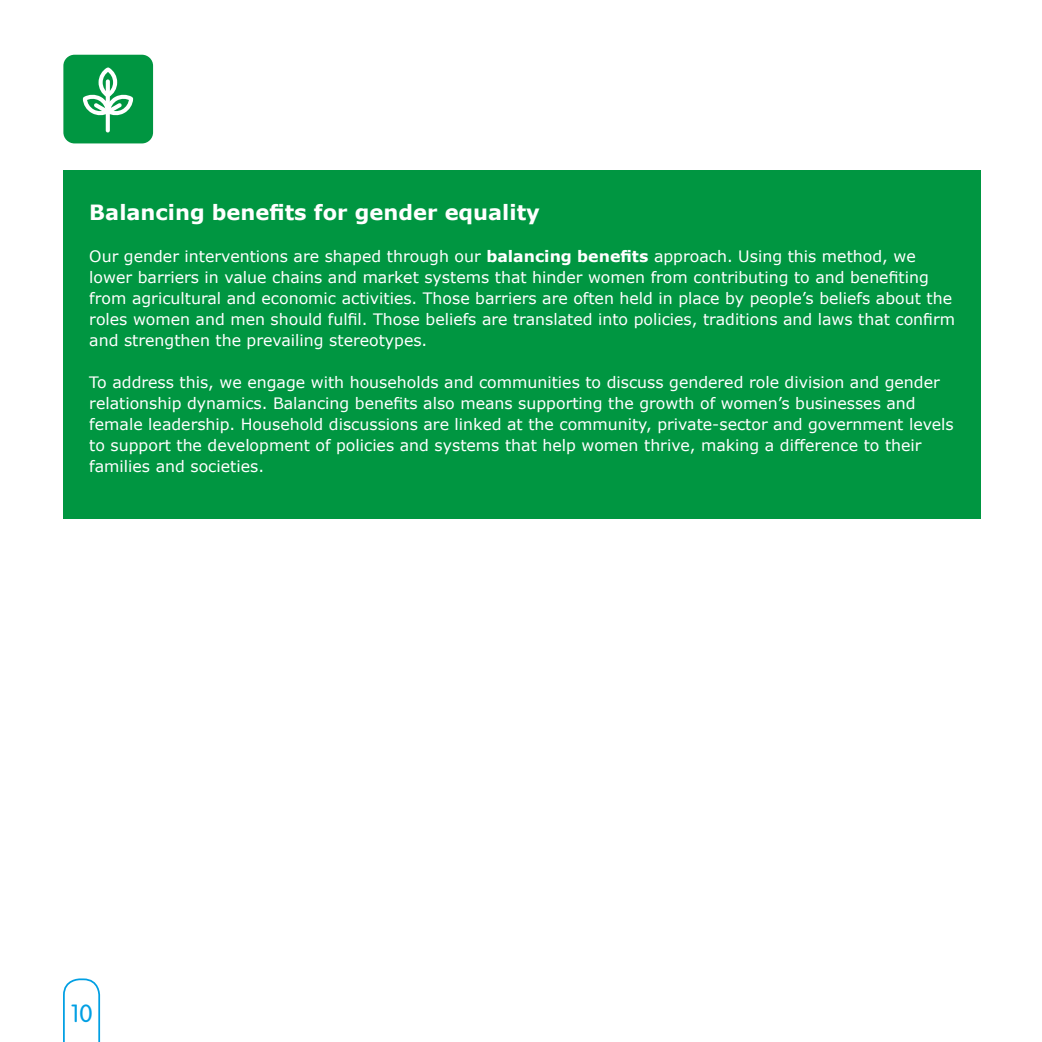
<style>
.page{position:relative;width:1042px;height:1042px;background:#fff}
.page>*{position:absolute;margin:0;border:0;box-sizing:border-box;transform-origin:0 0}
.t1{font:300 24.5px "VAG Rounded";color:#009fe3}
.t2{font:700 21px "Verdana";color:#fff}
.t3{font:15.75px/21px "Verdana";color:#fff}
.s1{font-weight:700}
</style>
<div class="page">
<svg style="left:63px;top:978px;width:37px;height:64px"></svg>
<div style="left:63px;top:170px;width:917px;height:348px;background:#009641"></div>
<div style="left:63px;top:55px;width:90px;height:88px;background:#009641;border-radius:11px"></div>
<svg style="left:106px;top:117px;width:4px;height:13px"></svg>
<div style="left:98px;top:67px;width:19px;height:30px;border:4px solid #fff;border-radius:50%"></div>
<svg style="left:106px;top:81px;width:4px;height:13px"></svg>
<svg style="left:82px;top:94px;width:52px;height:23px"></svg>
<h2 class="t2" style="left:89px;top:197px;width:452px">Balancing benefits for gender equality</h2>
<p class="t3" style="left:89px;top:245px;width:867px">Our gender interventions are shaped through our <span class="s1">balancing benefits</span> approach. Using this method, we lower barriers in value chains and market systems that hinder women from contributing to and benefiting from agricultural and economic activities. Those barriers are often held in place by people’s beliefs about the roles women and men should fulfil. Those beliefs are translated into policies, traditions and laws that confirm and strengthen the prevailing stereotypes.</p>
<p class="t3" style="left:89px;top:371px;width:866px">To address this, we engage with households and communities to discuss gendered role division and gender relationship dynamics. Balancing benefits also means supporting the growth of women’s businesses and female leadership. Household discussions are linked at the community, private-sector and government levels to support the development of policies and systems that help women thrive, making a difference to their families and societies.</p>
<h1 class="t1" style="left:71px;top:999px;width:23px">10</h1>
</div>
